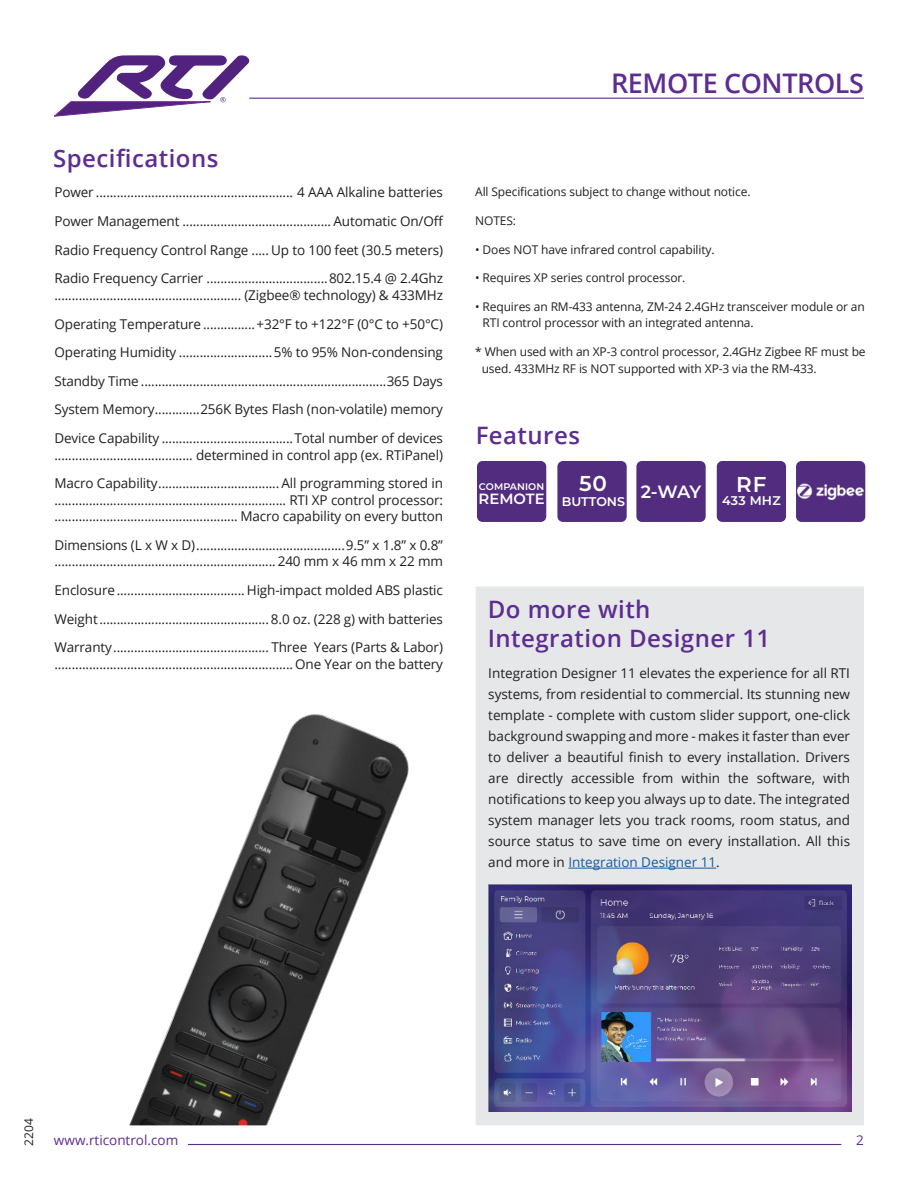
<style>
.page{position:relative;width:918px;height:1188px;background:#fff}
.page>*{position:absolute;margin:0;border:0;box-sizing:border-box;transform-origin:0 0}
.t1{font:600 27px "Open Sans";letter-spacing:-.015em;color:#5d2d91}
.t2{font:600 24px/28.8px "Open Sans";letter-spacing:.02em;color:#5d2d91}
.t3{font:600 21.45px "Montserrat";color:#fff}
.t4{font:600 14.85px "Montserrat";color:#fff}
.t5{font:13.5px/28.7px "Open Sans";letter-spacing:-.01em;color:#231f20;text-align:justify}
.t6{font:13.5px "Open Sans";color:#5d2d91}
.t7{font:600 12.6px "Montserrat";letter-spacing:.005em;color:#fff}
.t8{font:12px/16.5px "Open Sans";letter-spacing:-.01em;color:#231f20}
.t9{font:600 9.6px "Montserrat";letter-spacing:.005em;color:#fff}
.s1{color:#175d9e}
</style>
<div class="page">
<svg style="left:54px;top:55px;width:195px;height:61px"></svg>
<hr style="left:249px;top:98px;width:615px;height:1px;background:#5d2d91">
<hr style="left:188px;top:1144px;width:653px;height:1px;background:#5d2d91">
<div style="left:557px;top:461px;width:70px;height:61px;background:#522c7f;border-radius:6px"></div>
<div style="left:636px;top:461px;width:70px;height:61px;background:#522c7f;border-radius:6px"></div>
<div style="left:796px;top:461px;width:69px;height:61px;background:#522c7f;border-radius:6px"></div>
<img style="left:797px;top:483px;width:66px;height:17px">
<div style="left:717px;top:461px;width:69px;height:61px;background:#522c7f;border-radius:6px"></div>
<div style="left:477px;top:461px;width:69px;height:61px;background:#522c7f;border-radius:6px"></div>
<div style="left:476px;top:587px;width:387px;height:538px;background:#e6e7e9"></div>
<div style="left:476px;top:586px;width:388px;height:539px;border:2px solid #e6e7e9"></div>
<hr style="left:568px;top:868px;width:148px;height:1px;background:#175d9e">
<img style="left:488px;top:885px;width:364px;height:227px">
<img style="left:129px;top:714px;width:280px;height:411px">
<h2 class="t2" style="left:53px;top:143px;width:167px">Specifications</h2>
<p class="t5" style="left:54px;top:180px;width:391px">Power ......................................................... 4 AAA Alkaline batteries Power Management ........................................... Automatic On/Off Radio Frequency Control Range ..... Up to 100 feet (30.5 meters)<br>Radio Frequency Carrier ...................................802.15.4 @ 2.4Ghz</p>
<p class="t5" style="left:55px;top:282px;width:390px">...................................................... (Zigbee® technology) &amp; 433MHz Operating Temperature ...............+32°F to +122°F (0°C to +50°C)<br>Operating Humidity ...........................5% to 95% Non-condensing Standby Time .......................................................................365 Days System Memory .............256K Bytes Flash (non-volatile) memory Device Capability ......................................Total number of devices</p>
<p class="t5" style="left:55px;top:442px;width:390px">........................................ determined in control app (ex. RTiPanel)<br>Macro Capability ................................... All programming stored in</p>
<p class="t5" style="left:55px;top:493px;width:390px;line-height:16.5px">................................................................... RTI XP control processor: ..................................................... Macro capability on every button</p>
<p class="t5" style="left:55px;top:538px;width:390px;line-height:16.5px">Dimensions (L x W x D) ...........................................9.5” x 1.8” x 0.8” ................................................................ 240 mm x 46 mm x 22 mm</p>
<p class="t5" style="left:55px;top:577px;width:390px">Enclosure ..................................... High-impact molded ABS plastic Weight ................................................. 8.0 oz. (228 g) with batteries Warranty ............................................. Three Years (Parts &amp; Labor)</p>
<p class="t5" style="left:55px;top:651px;width:390px">..................................................................... One Year on the battery</p>
<h1 class="t1" style="left:611px;top:68px;width:254px">REMOTE CONTROLS</h1>
<p class="t8" style="left:475px;top:183px;width:277px">All Specifications subject to change without notice.</p>
<p class="t8" style="left:475px;top:214px;width:42px">NOTES:</p>
<p class="t8" style="left:475px;top:242px;width:241px">• Does NOT have infrared control capability.</p>
<p class="t8" style="left:475px;top:271px;width:212px">• Requires XP series control processor.</p>
<p class="t8" style="left:483px;top:299px;width:384px;text-indent:-7px">• Requires an RM-433 antenna, ZM-24 2.4GHz transceiver module or an<br>RTI control processor with an integrated antenna.</p>
<p class="t8" style="left:482px;top:345px;width:385px;text-indent:-7px">* When used with an XP-3 control processor, 2.4GHz Zigbee RF must be used. 433MHz RF is NOT supported with XP-3 via the RM-433.</p>
<h2 class="t2" style="left:476px;top:423px;width:106px">Features</h2>
<p class="t9" style="left:479px;top:482px;width:67px">COMPANION</p>
<p class="t4" style="left:479px;top:490px;width:68px">REMOTE</p>
<h3 class="t3" style="left:579px;top:471px;width:29px">50</h3>
<p class="t7" style="left:562px;top:494px;width:141px">BUTTONS <sup>2-WAY</sup></p>
<h3 class="t3" style="left:736px;top:472px;width:32px">RF</h3>
<p class="t7" style="left:722px;top:494px;width:60px">433 MHZ</p>
<h2 class="t2" style="left:488px;top:597px;width:284px">Do more with<br>Integration Designer 11</h2>
<p class="t5" style="left:488px;top:664px;width:363px;line-height:21px">Integration Designer 11 elevates the experience for all RTI systems, from residential to commercial. Its stunning new template - complete with custom slider support, one-click background swapping and more - makes it faster than ever to deliver a beautiful finish to every installation. Drivers are directly accessible from within the software, with notifications to keep you always up to date. The integrated system manager lets you track rooms, room status, and source status to save time on every installation. All this and more in <span class="s1">Integration Designer 11</span>.</p>
<p class="t8" style="left:22px;top:1146px;width:29px;rotate:-90deg">2204</p>
<p class="t6" style="left:54px;top:1132px;width:126px">www.rticontrol.com</p>
<p class="t6" style="left:856px;top:1134px;width:9px">2</p>
</div>
